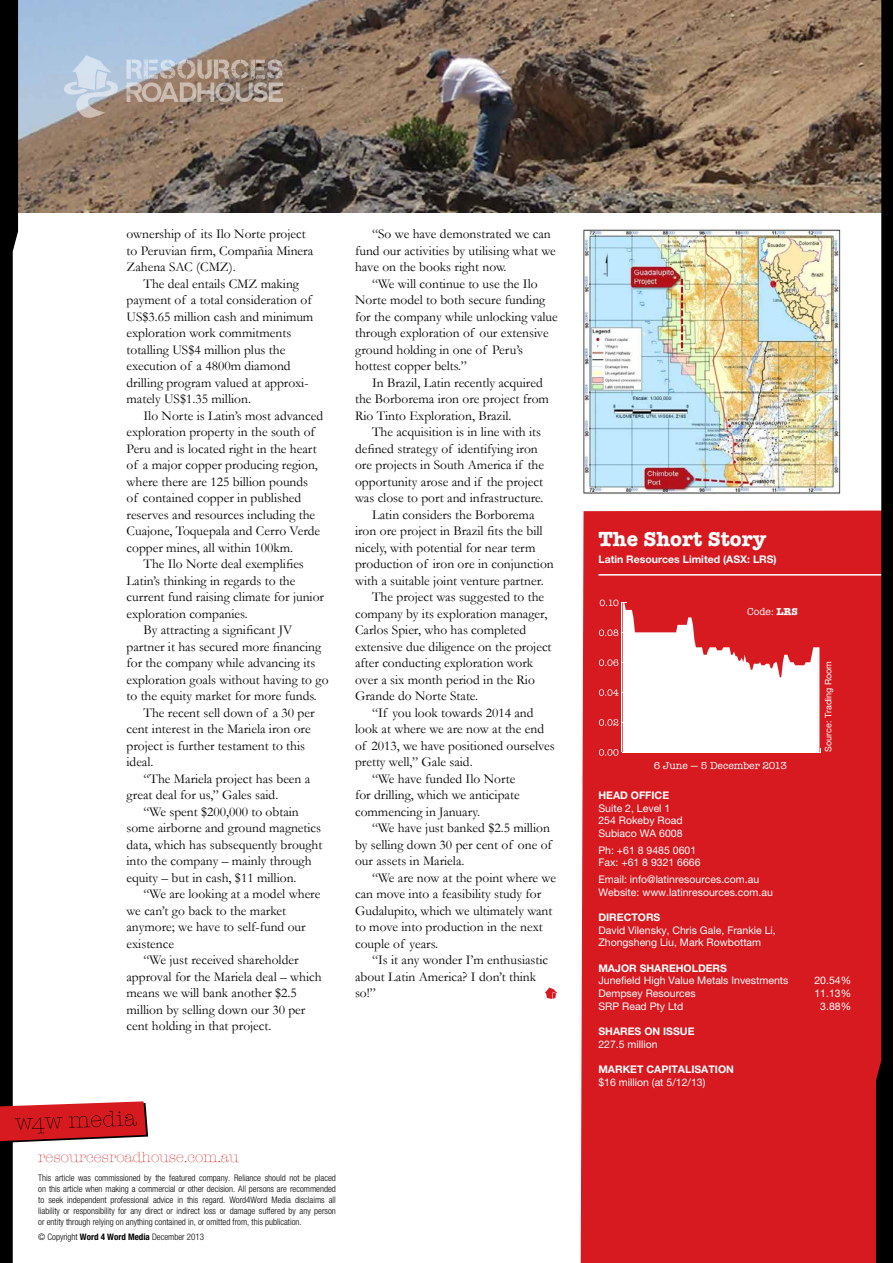
<style>
.page{position:relative;width:893px;height:1263px;background:#fff}
.page>*{position:absolute;margin:0;border:0;box-sizing:border-box;transform-origin:0 0}
.t1{font:700 21px "American Typewriter";color:#fff}
.t2{font:300 15px "American Typewriter";color:#d71920}
.t3{font:13.5px/16.5px "Garamond";color:#000}
.t4{font:10.5px/12.6px "Helvetica Neue";color:#fff}
.t5{font:700 10.5px "Helvetica Neue";color:#fff}
.t6{font:10.35px "American Typewriter";color:#fff}
.t7{font:300 condensed 9px/10.8px "Helvetica Neue";color:#000;text-align:justify}
.t8{font:9px "Helvetica Neue";color:#fff}
.s1{font-weight:700}
</style>
<div class="page">
<img style="left:283px;top:0;width:593px;height:213px">
<svg style="left:0;top:0;width:283px;height:1263px"></svg>
<div style="left:581px;top:510px;width:295px;height:753px;background:#d71920"></div>
<hr style="left:598px;top:574px;width:295px;height:2px;background:#fff">
<svg style="left:599px;top:599px;width:222px;height:157px"></svg>
<svg style="left:876px;top:0;width:17px;height:1263px"></svg>
<img style="left:580px;top:228px;width:261px;height:267px">
<svg style="left:545px;top:987px;width:13px;height:12px"></svg>
<p class="t3" style="left:126px;top:226px;width:188px">ownership of its Ilo Norte project to Peruvian firm, Compañia Minera<br>Zahena SAC (CMZ).</p>
<p class="t3" style="left:126px;top:275px;width:188px;text-indent:17px">The deal entails CMZ making payment of a total consideration of<br>US$3.65 million cash and minimum exploration work commitments totalling US$4 million plus the execution of a 4800m diamond drilling program valued at approxi&shy;mately US$1.35 million.</p>
<p class="t3" style="left:126px;top:407px;width:198px;text-indent:17px">Ilo Norte is Latin’s most advanced exploration property in the south of Peru and is located right in the heart of a major copper producing region, where there are 125 billion pounds<br>of contained copper in published reserves and resources including the Cuajone, Toquepala and Cerro Verde copper mines, all within 100km.</p>
<p class="t3" style="left:144px;top:556px;width:162px">The Ilo Norte deal exemplifies</p>
<p class="t3" style="left:126px;top:572px;width:170px">Latin’s thinking in regards to the</p>
<p class="t3" style="left:126px;top:589px;width:199px">current fund raising climate for junior</p>
<p class="t3" style="left:126px;top:605px;width:123px">exploration companies.</p>
<p class="t3" style="left:144px;top:622px;width:150px">By attracting a significant JV</p>
<p class="t3" style="left:126px;top:638px;width:196px">partner it has secured more financing</p>
<p class="t3" style="left:126px;top:655px;width:190px">for the company while advancing its</p>
<p class="t3" style="left:126px;top:671px;width:204px">exploration goals without having to go</p>
<p class="t3" style="left:126px;top:688px;width:192px">to the equity market for more funds.</p>
<p class="t3" style="left:144px;top:704px;width:173px">The recent sell down of a 30 per</p>
<p class="t3" style="left:126px;top:721px;width:186px">cent interest in the Mariela iron ore</p>
<p class="t3" style="left:126px;top:737px;width:180px">project is further testament to this</p>
<p class="t3" style="left:126px;top:754px;width:28px">ideal.</p>
<p class="t3" style="left:144px;top:770px;width:168px">“The Mariela project has been a</p>
<p class="t3" style="left:126px;top:787px;width:153px">great deal for us,” Gales said.</p>
<p class="t3" style="left:144px;top:803px;width:157px">“We spent $200,000 to obtain</p>
<p class="t3" style="left:126px;top:820px;width:196px">some airborne and ground magnetics</p>
<p class="t3" style="left:126px;top:836px;width:197px">data, which has subsequently brought</p>
<p class="t3" style="left:126px;top:853px;width:187px">into the company – mainly through</p>
<p class="t3" style="left:126px;top:869px;width:172px">equity – but in cash, $11 million.</p>
<p class="t3" style="left:144px;top:886px;width:178px">“We are looking at a model where</p>
<p class="t3" style="left:126px;top:902px;width:161px">we can’t go back to the market</p>
<p class="t3" style="left:126px;top:919px;width:181px">anymore; we have to self-fund our</p>
<p class="t3" style="left:126px;top:935px;width:49px">existence</p>
<p class="t3" style="left:144px;top:952px;width:157px">“We just received shareholder</p>
<p class="t3" style="left:126px;top:968px;width:197px">approval for the Mariela deal – which</p>
<p class="t3" style="left:126px;top:985px;width:172px">means we will bank another $2.5</p>
<p class="t3" style="left:126px;top:1001px;width:180px">million by selling down our 30 per</p>
<p class="t3" style="left:126px;top:1018px;width:146px">cent holding in that project.</p>
<p class="t3" style="left:355px;top:226px;width:202px;text-indent:17px">“So we have demonstrated we can fund our activities by utilising what we have on the books right now.</p>
<p class="t3" style="left:355px;top:275px;width:204px;text-indent:17px">“We will continue to use the Ilo<br>Norte model to both secure funding for the company while unlocking value through exploration of our extensive ground holding in one of Peru’s hottest copper belts.”</p>
<p class="t3" style="left:355px;top:374px;width:195px;text-indent:17px">In Brazil, Latin recently acquired the Borborema iron ore project from<br>Rio Tinto Exploration, Brazil.</p>
<p class="t3" style="left:372px;top:424px;width:171px">The acquisition is in line with its</p>
<p class="t3" style="left:355px;top:440px;width:184px">defined strategy of identifying iron</p>
<p class="t3" style="left:355px;top:457px;width:191px">ore projects in South America if the</p>
<p class="t3" style="left:355px;top:473px;width:190px">opportunity arose and if the project</p>
<p class="t3" style="left:355px;top:490px;width:190px">was close to port and infrastructure.</p>
<p class="t3" style="left:372px;top:506px;width:164px">Latin considers the Borborema</p>
<p class="t3" style="left:355px;top:523px;width:189px">iron ore project in Brazil fits the bill</p>
<p class="t3" style="left:355px;top:539px;width:182px">nicely, with potential for near term</p>
<p class="t3" style="left:355px;top:556px;width:200px">production of iron ore in conjunction</p>
<p class="t3" style="left:355px;top:572px;width:190px">with a suitable joint venture partner.</p>
<p class="t3" style="left:372px;top:589px;width:174px">The project was suggested to the</p>
<p class="t3" style="left:355px;top:605px;width:194px">company by its exploration manager,</p>
<p class="t3" style="left:355px;top:622px;width:173px">Carlos Spier, who has completed</p>
<p class="t3" style="left:355px;top:638px;width:198px">extensive due diligence on the project</p>
<p class="t3" style="left:355px;top:655px;width:180px">after conducting exploration work</p>
<p class="t3" style="left:355px;top:671px;width:181px">over a six month period in the Rio</p>
<p class="t3" style="left:355px;top:688px;width:125px">Grande do Norte State.</p>
<p class="t3" style="left:372px;top:704px;width:163px">“If you look towards 2014 and</p>
<p class="t3" style="left:355px;top:721px;width:191px">look at where we are now at the end</p>
<p class="t3" style="left:355px;top:737px;width:201px">of 2013, we have positioned ourselves</p>
<p class="t3" style="left:355px;top:754px;width:119px">pretty well,” Gale said.</p>
<p class="t3" style="left:372px;top:770px;width:145px">“We have funded Ilo Norte</p>
<p class="t3" style="left:355px;top:787px;width:166px">for drilling, which we anticipate</p>
<p class="t3" style="left:355px;top:803px;width:126px">commencing in January.</p>
<p class="t3" style="left:372px;top:820px;width:179px">“We have just banked $2.5 million</p>
<p class="t3" style="left:355px;top:836px;width:198px">by selling down 30 per cent of one of</p>
<p class="t3" style="left:355px;top:853px;width:111px">our assets in Mariela.</p>
<p class="t3" style="left:372px;top:869px;width:185px">“We are now at the point where we</p>
<p class="t3" style="left:355px;top:886px;width:188px">can move into a feasibility study for</p>
<p class="t3" style="left:355px;top:902px;width:199px">Gudalupito, which we ultimately want</p>
<p class="t3" style="left:355px;top:919px;width:189px">to move into production in the next</p>
<p class="t3" style="left:355px;top:935px;width:85px">couple of years.</p>
<p class="t3" style="left:372px;top:952px;width:178px">“Is it any wonder I’m enthusiastic</p>
<p class="t3" style="left:355px;top:968px;width:183px">about Latin America? I don’t think</p>
<p class="t3" style="left:355px;top:985px;width:22px">so!”</p>
<p class="t2" style="left:38px;top:1146px;width:202px">resourcesroadhouse.com.au</p>
<p class="t7" style="left:38px;top:1173px;width:299px">This article was commissioned by the featured company. Reliance should not be placed on this article when making a commercial or other decision. All persons are recommended to seek independent professional advice in this regard. Word4Word Media disclaims all liability or responsibility for any direct or indirect loss or damage suffered by any person or entity through relying on anything contained in, or omitted from, this publication.</p>
<p class="t7" style="left:38px;top:1231px;width:167px">© Copyright <span class="s1">Word 4 Word Media</span> December 2013</p>
<h1 class="t1" style="left:598px;top:521px;width:169px">The Short Story</h1>
<p class="t5" style="left:598px;top:552px;width:180px">Latin Resources Limited (ASX: LRS)</p>
<p class="t6" style="left:747px;top:604px;width:52px">Code: <span class="s1">LRS</span></p>
<p class="t6" style="left:654px;top:758px;width:135px">6 June ― 5 December 2013</p>
<p class="t8" style="left:823px;top:752px;width:92px;rotate:-90deg">Source: Trading Room</p>
<p class="t5" style="left:598px;top:789px;width:72px">HEAD OFFICE</p>
<p class="t4" style="left:598px;top:801px;width:86px">Suite 2, Level 1<br>254 Rokeby Road<br>Subiaco WA 6008</p>
<p class="t4" style="left:598px;top:844px;width:104px">Ph: +61 8 9485 0601<br>Fax: +61 8 9321 6666</p>
<p class="t4" style="left:598px;top:873px;width:176px">Email: info@latinresources.com.au<br>Website: www.latinresources.com.au</p>
<p class="t5" style="left:598px;top:911px;width:64px">DIRECTORS</p>
<p class="t4" style="left:598px;top:924px;width:179px">David Vilensky, Chris Gale, Frankie Li,<br>Zhongsheng Liu, Mark Rowbottam</p>
<p class="t5" style="left:598px;top:961px;width:130px">MAJOR SHAREHOLDERS</p>
<p class="t4" style="left:598px;top:974px;width:192px">Junefield High Value Metals Investments</p>
<p class="t4" style="left:814px;top:974px;width:38px">20.54%</p>
<p class="t4" style="left:598px;top:987px;width:99px">Dempsey Resources</p>
<p class="t4" style="left:814px;top:987px;width:38px">11.13%</p>
<p class="t4" style="left:598px;top:999px;width:86px">SRP Read Pty Ltd</p>
<p class="t4" style="left:820px;top:999px;width:32px">3.88%</p>
<p class="t5" style="left:598px;top:1025px;width:98px">SHARES ON ISSUE</p>
<p class="t4" style="left:598px;top:1037px;width:61px">227.5 million</p>
<p class="t5" style="left:598px;top:1063px;width:137px">MARKET CAPITALISATION</p>
<p class="t4" style="left:598px;top:1075px;width:108px">$16 million (at 5/12/13)</p>
</div>
